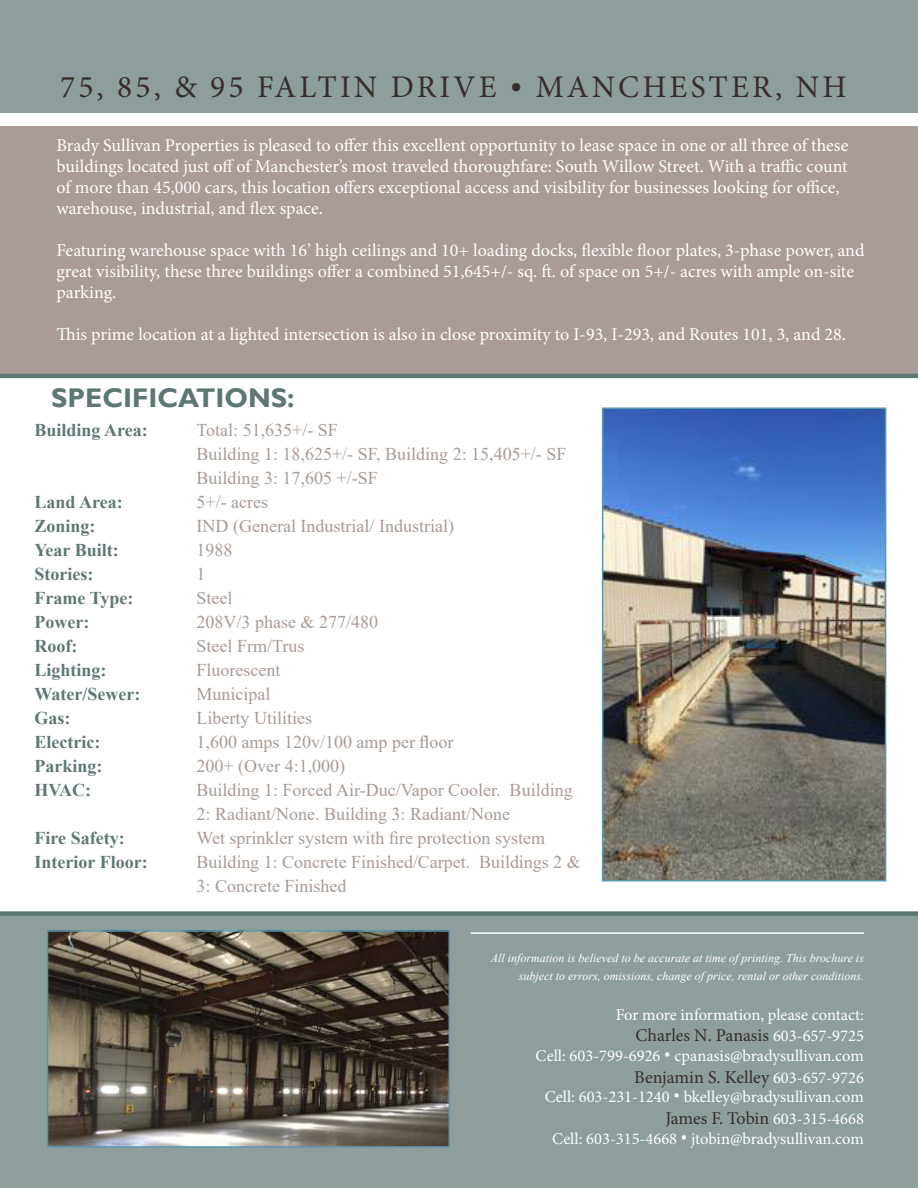
<style>
.page{position:relative;width:918px;height:1188px;background:#fff}
.page>*{position:absolute;margin:0;border:0;box-sizing:border-box;transform-origin:0 0}
.t1{font:31.5px "Minion Pro";letter-spacing:.1em;color:#382d2b}
.t2{font:700 27px "Gill Sans";color:#5e7775}
.t3{font:18px/21px "Minion Pro";color:#fff}
.t4{font:18px/24px "Times New Roman";color:#a99b95}
.t5{font:700 18px "Times New Roman";color:#5e7775}
.t6{font:18px "Minion Pro";letter-spacing:-.005em;color:#382d2b}
.t7{font:16.5px "Minion Pro";color:#fff}
.t8{font:italic 12px/18px "Times New Roman";color:#fff;text-align:right}
.s1{font-size:16.5px;color:#fff}
</style>
<div class="page">
<div style="left:0;top:126px;width:918px;height:371px;background:#a99b95"></div>
<div style="left:0;top:484px;width:918px;height:704px;background:#8d9e9c"></div>
<div style="left:0;top:374px;width:918px;height:542px;background:#fff"></div>
<div style="left:0;top:0;width:918px;height:113px;background:#8d9e9c"></div>
<hr style="left:471px;top:932px;width:393px;height:2px;background:#fff">
<img style="left:605px;top:410px;width:278px;height:468px">
<div style="left:602px;top:407px;width:284px;height:474px;border:2px solid #5999af"></div>
<img style="left:50px;top:933px;width:397px;height:212px">
<div style="left:47px;top:930px;width:403px;height:218px;border:2px solid #5999af"></div>
<p class="t1" style="left:60px;top:66px;width:788px">75, 85, &amp; 95 FALTIN DRIVE • MANCHESTER, NH</p>
<p class="t3" style="left:56px;top:135px;width:793px">Brady Sullivan Properties is pleased to offer this excellent opportunity to lease space in one or all three of these buildings located just off of Manchester’s most traveled thoroughfare: South Willow Street. With a traffic count of more than 45,000 cars, this location offers exceptional access and visibility for businesses looking for office, warehouse, industrial, and flex space.</p>
<p class="t3" style="left:56px;top:240px;width:810px">Featuring warehouse space with 16’ high ceilings and 10+ loading docks, flexible floor plates, 3-phase power, and great visibility, these three buildings offer a combined 51,645+/- sq. ft. of space on 5+/- acres with ample on-site parking.</p>
<p class="t3" style="left:56px;top:324px;width:791px">This prime location at a lighted intersection is also in close proximity to I-93, I-293, and Routes 101, 3, and 28.</p>
<p class="t2" style="left:51px;top:382px;width:245px">SPECIFICATIONS:</p>
<p class="t5" style="left:35px;top:417px;width:115px">Building Area:</p>
<p class="t4" style="left:197px;top:417px;width:143px">Total: 51,635+/- SF</p>
<p class="t4" style="left:197px;top:441px;width:371px">Building 1: 18,625+/- SF, Building 2: 15,405+/- SF</p>
<p class="t4" style="left:197px;top:465px;width:183px">Building 3: 17,605 +/-SF</p>
<p class="t5" style="left:35px;top:489px;width:90px">Land Area:</p>
<p class="t4" style="left:197px;top:489px;width:73px">5+/- acres</p>
<p class="t5" style="left:35px;top:513px;width:63px">Zoning:</p>
<p class="t4" style="left:197px;top:513px;width:259px">IND (General Industrial/ Industrial)</p>
<p class="t5" style="left:35px;top:537px;width:86px">Year Built:</p>
<p class="t4" style="left:197px;top:537px;width:37px">1988</p>
<p class="t5" style="left:35px;top:561px;width:60px">Stories:</p>
<p class="t4" style="left:197px;top:561px;width:10px">1</p>
<p class="t5" style="left:35px;top:585px;width:100px">Frame Type:</p>
<p class="t4" style="left:197px;top:585px;width:37px">Steel</p>
<p class="t5" style="left:35px;top:609px;width:56px">Power:</p>
<p class="t4" style="left:197px;top:609px;width:183px">208V/3 phase &amp; 277/480</p>
<p class="t5" style="left:35px;top:633px;width:44px">Roof:</p>
<p class="t4" style="left:197px;top:633px;width:109px">Steel Frm/Trus</p>
<p class="t5" style="left:35px;top:657px;width:74px">Lighting:</p>
<p class="t4" style="left:197px;top:657px;width:85px">Fluorescent</p>
<p class="t5" style="left:35px;top:681px;width:107px">Water/Sewer:</p>
<p class="t4" style="left:197px;top:681px;width:75px">Municipal</p>
<p class="t5" style="left:35px;top:705px;width:37px">Gas:</p>
<p class="t4" style="left:197px;top:705px;width:117px">Liberty Utilities</p>
<p class="t5" style="left:35px;top:729px;width:67px">Electric:</p>
<p class="t4" style="left:197px;top:729px;width:258px">1,600 amps 120v/100 amp per floor</p>
<p class="t5" style="left:35px;top:753px;width:70px">Parking:</p>
<p class="t4" style="left:197px;top:753px;width:150px">200+ (Over 4:1,000)</p>
<p class="t5" style="left:35px;top:777px;width:58px">HVAC:</p>
<p class="t4" style="left:197px;top:777px;width:378px">Building 1: Forced Air-Duc/Vapor Cooler. Building<br>2: Radiant/None. Building 3: Radiant/None</p>
<p class="t5" style="left:35px;top:825px;width:92px">Fire Safety:</p>
<p class="t4" style="left:197px;top:825px;width:350px">Wet sprinkler system with fire protection system</p>
<p class="t5" style="left:35px;top:849px;width:115px">Interior Floor:</p>
<p class="t4" style="left:197px;top:849px;width:386px">Building 1: Concrete Finished/Carpet. Buildings 2 &amp;<br>3: Concrete Finished</p>
<p class="t8" style="left:491px;top:949px;width:375px">All information is believed to be accurate at time of printing. This brochure is subject to errors, omissions, change of price, rental or other conditions.</p>
<p class="t7" style="left:616px;top:1003px;width:250px">For more information, please contact:</p>
<p class="t6" style="left:635px;top:1023px;width:230px">Charles N. Panasis <span class="s1">603-657-9725</span></p>
<p class="t7" style="left:536px;top:1045px;width:330px">Cell: 603-799-6926 • cpanasis@bradysullivan.com</p>
<p class="t6" style="left:634px;top:1065px;width:231px">Benjamin S. Kelley <span class="s1">603-657-9726</span></p>
<p class="t7" style="left:545px;top:1086px;width:321px">Cell: 603-231-1240 • bkelley@bradysullivan.com</p>
<p class="t6" style="left:665px;top:1106px;width:200px">James F. Tobin <span class="s1">603-315-4668</span></p>
<p class="t7" style="left:552px;top:1127px;width:313px">Cell: 603-315-4668 • jtobin@bradysullivan.com</p>
</div>
